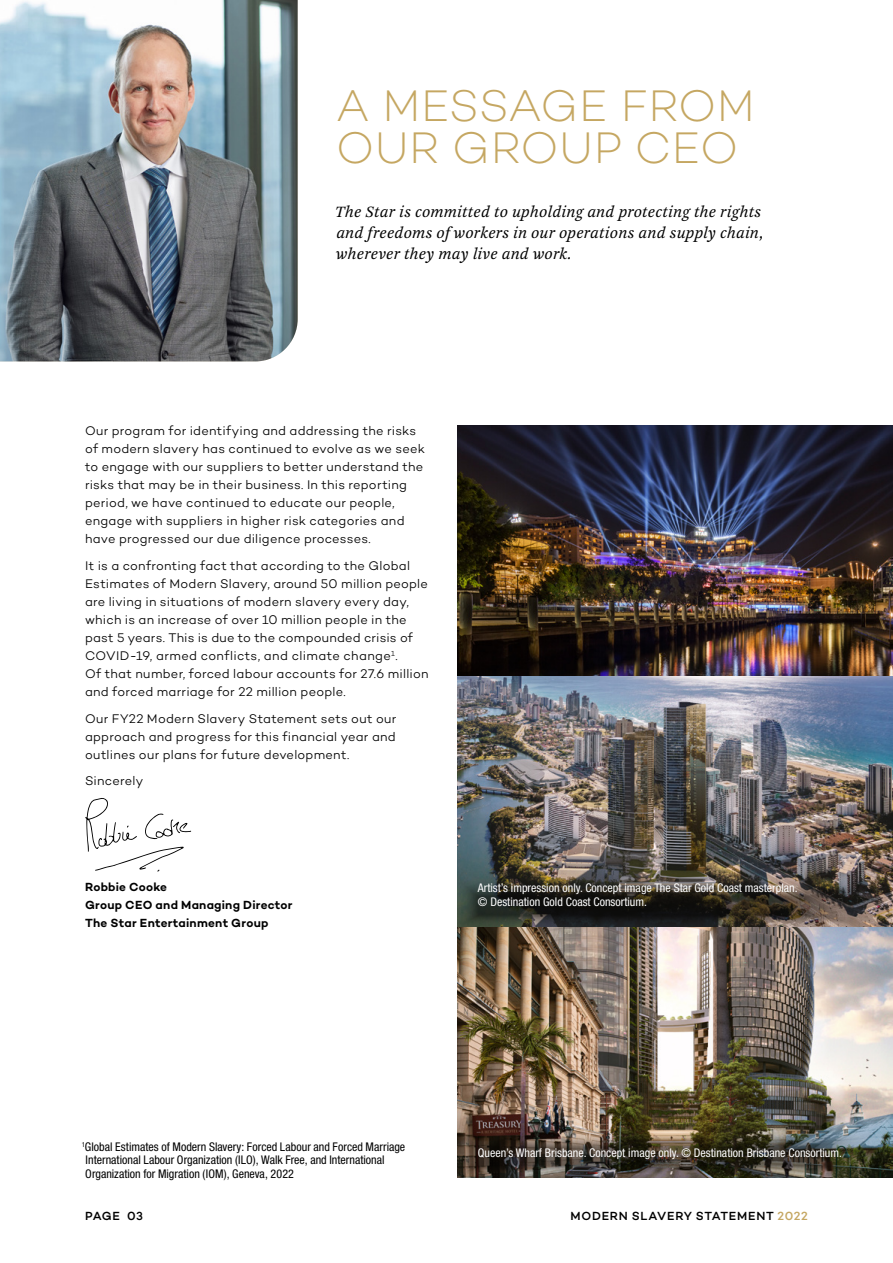
<style>
.page{position:relative;width:893px;height:1263px;background:#fff}
.page>*{position:absolute;margin:0;border:0;box-sizing:border-box;transform-origin:0 0}
.t1{font:200 45px/42px "Campton";letter-spacing:.01em;color:#c5a762}
.t2{font:italic 16.5px/21px "Arnhem Pro Blond";letter-spacing:.01em;color:#000}
.t3{font:300 12.75px/18px "Campton";letter-spacing:.02em;color:#000}
.t4{font:condensed 12px/13.5px "Helvetica Neue LT Std";color:#000}
.t5{font:condensed 12px/13.5px "Helvetica Neue LT Std";color:#fff}
.t6{font:600 12px/18px "Campton";letter-spacing:.02em;color:#000}
.t7{font:500 12px "Campton";letter-spacing:.055em;color:#000}
.s1{color:#c5a762}
</style>
<div class="page">
<img style="left:457px;top:425px;width:436px;height:705px">
<svg style="left:85px;top:798px;width:106px;height:74px"></svg>
<img style="left:0;top:0;width:298px;height:361px">
<img style="left:457px;top:1130px;width:436px;height:48px">
<svg style="left:457px;top:879px;width:436px;height:48px;background:#39362e"></svg>
<h1 class="t1" style="left:336px;top:84px;width:420px">A MESSAGE FROM<br>OUR GROUP CEO</h1>
<p class="t2" style="left:335px;top:201px;width:430px">The Star is committed to upholding and protecting the rights and freedoms of workers in our operations and supply chain, wherever they may live and work.</p>
<p class="t3" style="left:85px;top:422px;width:341px">Our program for identifying and addressing the risks of modern slavery has continued to evolve as we seek to engage with our suppliers to better understand the risks that may be in their business. In this reporting period, we have continued to educate our people, engage with suppliers in higher risk categories and have progressed our due diligence processes.</p>
<p class="t3" style="left:85px;top:556px;width:345px">It is a confronting fact that according to the Global Estimates of Modern Slavery, around 50 million people are living in situations of modern slavery every day, which is an increase of over 10 million people in the past 5 years. This is due to the compounded crisis of COVID-19, armed conflicts, and climate change<sup>1</sup>.<br>Of that number, forced labour accounts for 27.6 million and forced marriage for 22 million people.</p>
<p class="t3" style="left:85px;top:709px;width:313px;text-align:justify">Our FY22 Modern Slavery Statement sets out our approach and progress for this financial year and outlines our plans for future development.</p>
<p class="t3" style="left:85px;top:771px;width:60px">Sincerely</p>
<p class="t6" style="left:85px;top:877px;width:209px">Robbie Cooke<br>Group CEO and Managing Director<br>The Star Entertainment Group</p>
<p class="t5" style="left:478px;top:881px;width:321px">Artist’s impression only. Concept image The Star Gold Coast masterplan. © Destination Gold Coast Consortium.</p>
<p class="t4" style="left:85px;top:1140px;width:321px;text-indent:-4px"><sup>1</sup>Global Estimates of Modern Slavery: Forced Labour and Forced Marriage<br>International Labour Organization (ILO), Walk Free, and International<br>Organization for Migration (IOM), Geneva, 2022</p>
<p class="t5" style="left:478px;top:1145px;width:366px">Queen’s Wharf Brisbane. Concept image only. © Destination Brisbane Consortium.</p>
<p class="t7" style="left:85px;top:1209px;width:59px">PAGE 03</p>
<p class="t7" style="left:571px;top:1209px;width:239px">MODERN SLAVERY STATEMENT <span class="s1">2022</span></p>
</div>
